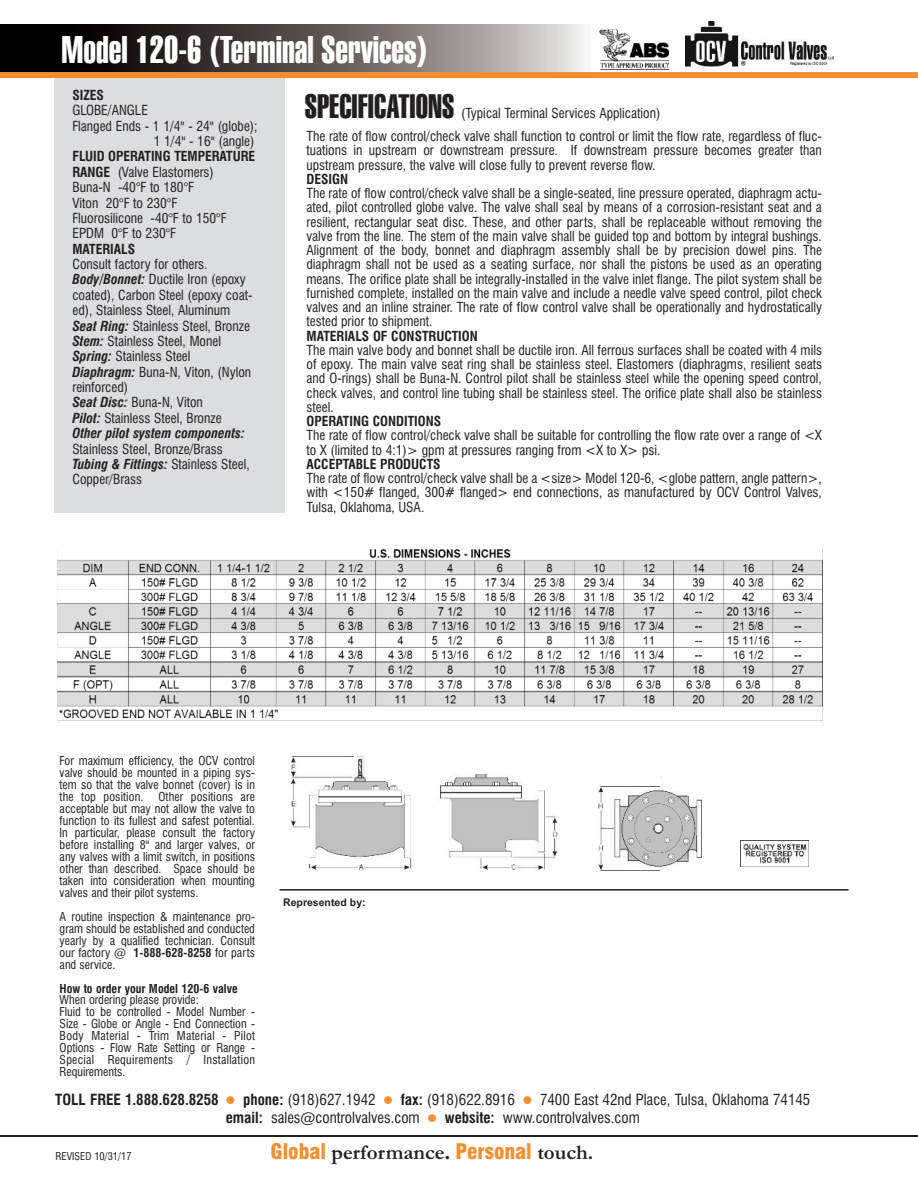
<style>
.page{position:relative;width:918px;height:1188px;background:#fff}
.page>*{position:absolute;margin:0;border:0;box-sizing:border-box;transform-origin:0 0}
.t1{font:37.5px "Swiss 911 BT Extra Compressed";color:#fff}
.t2{font:33px "Swiss 911 BT Extra Compressed";color:#231f20}
.t3{font:700 21px "Garamond";color:#231f20}
.t4{font:condensed 15px "Swiss 721 BT";color:#231f20}
.t5{font:700 condensed 15px "Swiss 721 BT";color:#231f20}
.t6{font:condensed 13.5px/14.2px "Swiss 721 BT";color:#231f20}
.t7{font:700 condensed 13.5px "Swiss 721 BT";color:#231f20}
.t8{font:condensed 12px/12px "Swiss 721 BT";color:#231f20;text-align:justify}
.t9{font:700 condensed 12px "Swiss 721 BT";color:#231f20}
.t10{font:condensed 10.5px "Swiss 721 BT";color:#231f20}
.t11{font:700 10.5px "Arial";color:#231f20}
.s1{font-weight:700}
.s2{font-weight:700;font-style:italic}
.s3{font-family:"Swiss 721 BT";font-weight:900;font-stretch:condensed;color:#f68e2e}
.s4{font-family:"Times New Roman"}
</style>
<div class="page">
<div style="left:54px;top:77px;width:230px;height:436px;background:#dcdddf"></div>
<hr style="left:0;top:1135px;width:918px;height:2px;background:#231f20">
<svg style="left:0;top:25px;width:585px;height:47px;background:#5b5554"></svg>
<div style="left:0;top:72px;width:918px;height:6px;background:#f68e2e"></div>
<img style="left:686px;top:21px;width:147px;height:46px">
<hr style="left:280px;top:889px;width:569px;height:2px;background:#231f20">
<img style="left:740px;top:840px;width:68px;height:27px">
<img style="left:292px;top:756px;width:409px;height:115px">
<img style="left:58px;top:548px;width:765px;height:173px">
<div style="left:285px;top:828px;width:25px;height:35px;background:#fff"></div>
<img style="left:599px;top:30px;width:69px;height:39px">
<h1 class="t1" style="left:61px;top:28px;width:368px">Model 120-6 (Terminal Services)</h1>
<p class="t7" style="left:72px;top:87px;width:33px">SIZES</p>
<p class="t6" style="left:72px;top:104px;width:77px">GLOBE/ANGLE</p>
<p class="t6" style="left:72px;top:119px;width:187px">Flanged Ends - 1 1/4" - 24" (globe);</p>
<p class="t6" style="left:154px;top:134px;width:102px">1 1/4" - 16" (angle)</p>
<p class="t6" style="left:72px;top:149px;width:184px;line-height:15.5px"><span class="s1">FLUID OPERATING TEMPERATURE<br>RANGE</span> (Valve Elastomers)<br>Buna-N -40°F to 180°F<br>Viton 20°F to 230°F<br>Fluorosilicone -40°F to 150°F<br>EPDM 0°F to 230°F</p>
<p class="t7" style="left:72px;top:241px;width:64px">MATERIALS</p>
<p class="t6" style="left:72px;top:257px;width:182px;line-height:15.3px">Consult factory for others.<br><span class="s2">Body/Bonnet:</span> Ductile Iron (epoxy coated), Carbon Steel (epoxy coat&shy;ed), Stainless Steel, Aluminum<br><span class="s2">Seat Ring:</span> Stainless Steel, Bronze<br><span class="s2">Stem:</span> Stainless Steel, Monel<br><span class="s2">Spring:</span> Stainless Steel<br><span class="s2">Diaphragm:</span> Buna-N, Viton, (Nylon reinforced)<br><span class="s2">Seat Disc:</span> Buna-N, Viton<br><span class="s2">Pilot:</span> Stainless Steel, Bronze<br><span class="s2">Other pilot system components:</span></p>
<p class="t6" style="left:72px;top:441px;width:179px;line-height:15.3px">Stainless Steel, Bronze/Brass<br><span class="s2">Tubing &amp; Fittings:</span> Stainless Steel,<br>Copper/Brass</p>
<h2 class="t2" style="left:305px;top:87px;width:151px">SPECIFICATIONS</h2>
<p class="t6" style="left:461px;top:106px;width:201px">(Typical Terminal Services Application)</p>
<p class="t6" style="left:307px;top:129px;width:517px;text-align:justify">The rate of flow control/check valve shall function to control or limit the flow rate, regardless of fluc&shy;tuations in upstream or downstream pressure. If downstream pressure becomes greater than upstream pressure, the valve will close fully to prevent reverse flow.</p>
<p class="t7" style="left:307px;top:171px;width:43px">DESIGN</p>
<p class="t6" style="left:307px;top:186px;width:517px;text-align:justify">The rate of flow control/check valve shall be a single-seated, line pressure operated, diaphragm actu&shy;ated, pilot controlled globe valve. The valve shall seal by means of a corrosion-resistant seat and a resilient, rectangular seat disc. These, and other parts, shall be replaceable without removing the valve from the line. The stem of the main valve shall be guided top and bottom by integral bushings.<br>Alignment of the body, bonnet and diaphragm assembly shall be by precision dowel pins. The diaphragm shall not be used as a seating surface, nor shall the pistons be used as an operating means. The orifice plate shall be integrally-installed in the valve inlet flange. The pilot system shall be furnished complete, installed on the main valve and include a needle valve speed control, pilot check valves and an inline strainer. The rate of flow control valve shall be operationally and hydrostatically tested prior to shipment.</p>
<p class="t7" style="left:307px;top:328px;width:173px">MATERIALS OF CONSTRUCTION</p>
<p class="t6" style="left:307px;top:343px;width:517px;text-align:justify">The main valve body and bonnet shall be ductile iron. All ferrous surfaces shall be coated with 4 mils of epoxy. The main valve seat ring shall be stainless steel. Elastomers (diaphragms, resilient seats and O-rings) shall be Buna-N. Control pilot shall be stainless steel while the opening speed control, check valves, and control line tubing shall be stainless steel. The orifice plate shall also be stainless steel.</p>
<p class="t7" style="left:307px;top:414px;width:136px">OPERATING CONDITIONS</p>
<p class="t6" style="left:307px;top:429px;width:517px">The rate of flow control/check valve shall be suitable for controlling the flow rate over a range of &lt;X to X (limited to 4:1)&gt; gpm at pressures ranging from &lt;X to X&gt; psi.</p>
<p class="t7" style="left:307px;top:456px;width:136px">ACCEPTABLE PRODUCTS</p>
<p class="t6" style="left:307px;top:471px;width:517px;text-align:justify">The rate of flow control/check valve shall be a &lt;size&gt; Model 120-6, &lt;globe pattern, angle pattern&gt;, with &lt;150# flanged, 300# flanged&gt; end connections, as manufactured by OCV Control Valves, Tulsa, Oklahoma, USA.</p>
<p class="t8" style="left:60px;top:755px;width:197px">For maximum efficiency, the OCV control valve should be mounted in a piping sys&shy;tem so that the valve bonnet (cover) is in the top position.</p>
<p class="t8" style="left:60px;top:791px;width:197px;text-indent:99px">Other positions are acceptable but may not allow the valve to function to its fullest and safest potential.<br>In particular, please consult the factory before installing 8" and larger valves, or any valves with a limit switch, in positions other than described. Space should be taken into consideration when mounting valves and their pilot systems.</p>
<p class="t8" style="left:60px;top:911px;width:197px">A routine inspection &amp; maintenance pro&shy;gram should be established and conducted yearly by a qualified technician. Consult our factory @ <span class="s1">1-888-628-8258</span> for parts and service.</p>
<p class="t9" style="left:60px;top:982px;width:180px">How to order your Model 120-6 valve</p>
<p class="t8" style="left:60px;top:993px;width:197px;text-align:left">When ordering please provide:<br>Fluid to be controlled - Model Number - Size - Globe or Angle - End Connection - Body Material - Trim Material - Pilot Options - Flow Rate Setting or Range - Special Requirements / Installation Requirements.</p>
<p class="t11" style="left:283px;top:896px;width:84px">Represented by:</p>
<p class="t5" style="left:55px;top:1091px;width:165px">TOLL FREE 1.888.628.8258</p>
<p class="t4" style="left:243px;top:1091px;width:134px"><span class="s1">phone:</span> (918)627.1942</p>
<p class="t4" style="left:401px;top:1091px;width:116px"><span class="s1">fax:</span> (918)622.8916</p>
<p class="t4" style="left:540px;top:1091px;width:272px">7400 East 42nd Place, Tulsa, Oklahoma 74145</p>
<p class="t4" style="left:226px;top:1109px;width:195px"><span class="s1">email:</span> sales@controlvalves.com</p>
<p class="t4" style="left:445px;top:1109px;width:196px"><span class="s1">website:</span> www.controlvalves.com</p>
<p class="t10" style="left:56px;top:1151px;width:78px">REVISED 10/31/17</p>
<h3 class="t3" style="left:271px;top:1139px;width:324px"><span class="s3">Global</span> performance<span class="s4">.</span> <span class="s3">Personal</span> touch.</h3>
</div>
